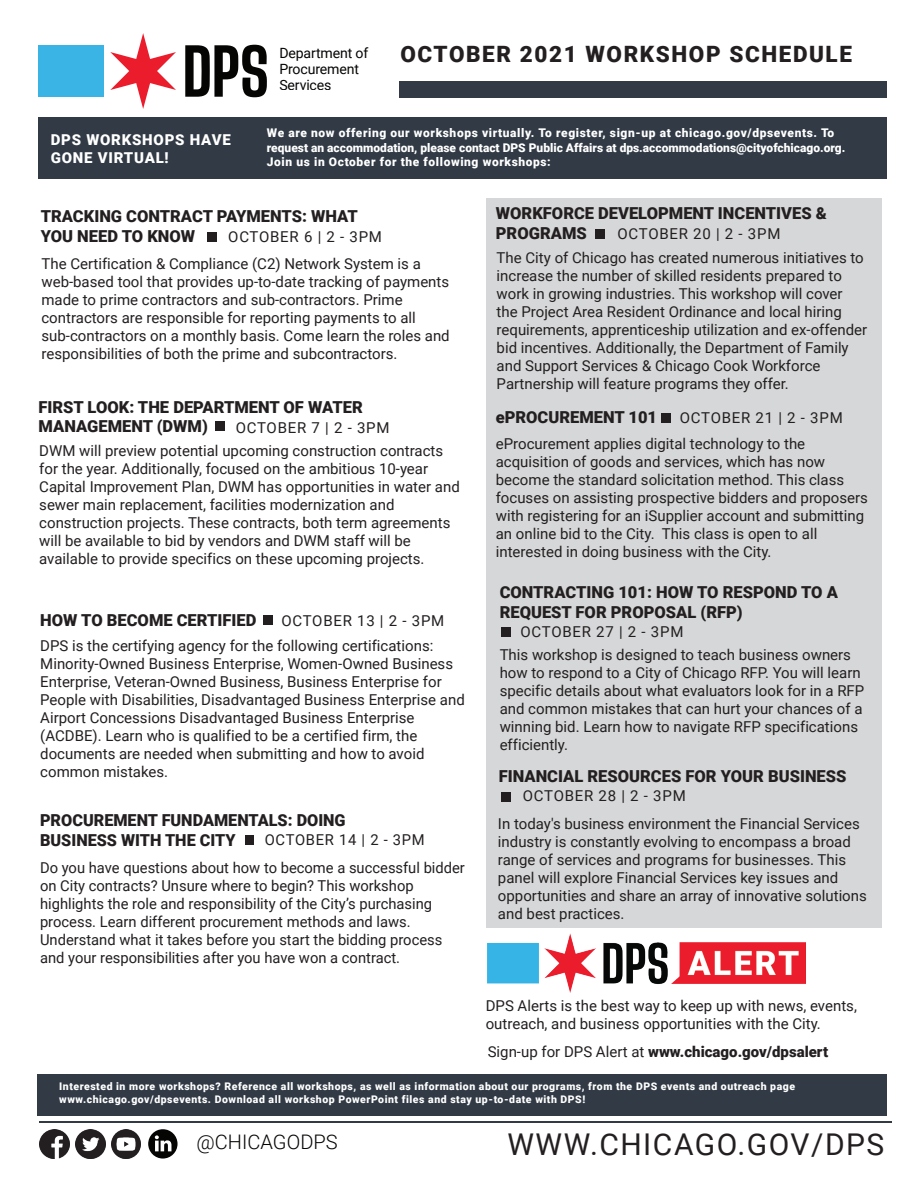
<style>
.page{position:relative;width:918px;height:1188px;background:#fff}
.page>*{position:absolute;margin:0;border:0;box-sizing:border-box;transform-origin:0 0}
.t1{font:800 64.2px "Big Shoulders Display";color:#050504}
.t2{font:30px "Roboto";letter-spacing:.05em;color:#231f20}
.t3{font:900 22.5px "Roboto";letter-spacing:.07em;color:#231f20}
.t4{font:300 20.1px "Roboto";color:#050504}
.t5{font:900 16.5px/19.8px "Roboto";color:#231f20}
.t6{font:15px/18px "Roboto";color:#231f20}
.t7{font:15px "Roboto";letter-spacing:.05em;color:#231f20}
.t8{font:900 15px "Roboto";color:#231f20}
.t9{font:900 15px/18px "Roboto";letter-spacing:.05em;color:#fff}
.t10{font:14.1px/15.6px "Roboto";letter-spacing:-.01em;color:#050504}
.t11{font:900 12px/14.4px "Roboto";letter-spacing:.045em;color:#fff}
.t12{font:900 10.5px/12.6px "Roboto";letter-spacing:.05em;color:#fff}
.s1{font-weight:400}
</style>
<div class="page">
<div style="left:486px;top:198px;width:396px;height:730px;background:#d6d7d8"></div>
<div style="left:399px;top:82px;width:487px;height:16px;background:#313a45"></div>
<svg style="left:110px;top:33px;width:66px;height:76px"></svg>
<div style="left:38px;top:45px;width:65px;height:52px;background:#3ab4e4"></div>
<div style="left:38px;top:117px;width:848px;height:62px;background:#313a45"></div>
<hr style="left:39px;top:1121px;width:853px;height:1px;background:#313a45">
<div style="left:37px;top:1074px;width:849px;height:42px;background:#313a45"></div>
<img style="left:40px;top:1129px;width:29px;height:30px">
<img style="left:75px;top:1129px;width:30px;height:30px">
<img style="left:111px;top:1129px;width:30px;height:30px">
<svg style="left:148px;top:1129px;width:30px;height:30px"></svg>
<div style="left:662px;top:414px;width:9px;height:9px;background:#231f20"></div>
<div style="left:501px;top:628px;width:9px;height:9px;background:#231f20"></div>
<div style="left:596px;top:229px;width:9px;height:9px;background:#231f20"></div>
<div style="left:501px;top:792px;width:9px;height:9px;background:#231f20"></div>
<div style="left:208px;top:233px;width:9px;height:9px;background:#231f20"></div>
<div style="left:215px;top:422px;width:9px;height:9px;background:#231f20"></div>
<div style="left:264px;top:616px;width:9px;height:9px;background:#231f20"></div>
<div style="left:245px;top:836px;width:9px;height:9px;background:#231f20"></div>
<img style="left:488px;top:934px;width:318px;height:59px">
<h1 class="t1" style="left:183px;top:27px;width:89px">DPS</h1>
<p class="t10" style="left:279px;top:45px;width:91px">Department of<br>Procurement<br>Services</p>
<h3 class="t3" style="left:401px;top:38px;width:453px">OCTOBER 2021 WORKSHOP SCHEDULE</h3>
<p class="t9" style="left:51px;top:131px;width:181px">DPS WORKSHOPS HAVE<br>GONE VIRTUAL!</p>
<p class="t11" style="left:267px;top:125px;width:580px">We are now offering our workshops virtually. To register, sign-up at chicago.gov/dpsevents. To request an accommodation, please contact DPS Public Affairs at dps.accommodations@cityofchicago.org.<br>Join us in October for the following workshops:</p>
<p class="t5" style="left:41px;top:206px;width:319px">TRACKING CONTRACT PAYMENTS: WHAT<br>YOU NEED TO KNOW</p>
<p class="t6" style="left:41px;top:254px;width:410px">The Certification &amp; Compliance (C2) Network System is a web-based tool that provides up-to-date tracking of payments made to prime contractors and sub-contractors. Prime contractors are responsible for reporting payments to all sub-contractors on a monthly basis. Come learn the roles and responsibilities of both the prime and subcontractors.</p>
<p class="t7" style="left:228px;top:226px;width:155px">OCTOBER 6 | 2 - 3PM</p>
<p class="t5" style="left:39px;top:396px;width:326px">FIRST LOOK: THE DEPARTMENT OF WATER<br>MANAGEMENT (DWM)</p>
<p class="t6" style="left:39px;top:441px;width:422px">DWM will preview potential upcoming construction contracts for the year. Additionally, focused on the ambitious 10-year Capital Improvement Plan, DWM has opportunities in water and sewer main replacement, facilities modernization and construction projects. These contracts, both term agreements will be available to bid by vendors and DWM staff will be available to provide specifics on these upcoming projects.</p>
<p class="t7" style="left:236px;top:417px;width:155px">OCTOBER 7 | 2 - 3PM</p>
<p class="t5" style="left:40px;top:609px;width:218px">HOW TO BECOME CERTIFIED</p>
<p class="t6" style="left:40px;top:636px;width:426px">DPS is the certifying agency for the following certifications:<br>Minority-Owned Business Enterprise, Women-Owned Business Enterprise, Veteran-Owned Business, Business Enterprise for People with Disabilities, Disadvantaged Business Enterprise and Airport Concessions Disadvantaged Business Enterprise (ACDBE). Learn who is qualified to be a certified firm, the documents are needed when submitting and how to avoid common mistakes.</p>
<p class="t7" style="left:281px;top:610px;width:164px">OCTOBER 13 | 2 - 3PM</p>
<p class="t5" style="left:40px;top:810px;width:307px">PROCUREMENT FUNDAMENTALS: DOING<br>BUSINESS WITH THE CITY</p>
<p class="t6" style="left:40px;top:858px;width:426px">Do you have questions about how to become a successful bidder on City contracts? Unsure where to begin? This workshop highlights the role and responsibility of the City’s purchasing process. Learn different procurement methods and laws.<br>Understand what it takes before you start the bidding process and your responsibilities after you have won a contract.</p>
<p class="t7" style="left:265px;top:829px;width:162px">OCTOBER 14 | 2 - 3PM</p>
<p class="t5" style="left:496px;top:203px;width:333px">WORKFORCE DEVELOPMENT INCENTIVES &amp;<br>PROGRAMS</p>
<p class="t6" style="left:497px;top:248px;width:372px">The City of Chicago has created numerous initiatives to increase the number of skilled residents prepared to work in growing industries. This workshop will cover the Project Area Resident Ordinance and local hiring requirements, apprenticeship utilization and ex-offender bid incentives. Additionally, the Department of Family and Support Services &amp; Chicago Cook Workforce Partnership will feature programs they offer.</p>
<p class="t7" style="left:618px;top:223px;width:164px">OCTOBER 20 | 2 - 3PM</p>
<p class="t5" style="left:496px;top:407px;width:163px">ePROCUREMENT 101</p>
<p class="t6" style="left:496px;top:434px;width:374px">eProcurement applies digital technology to the acquisition of goods and services, which has now become the standard solicitation method. This class focuses on assisting prospective bidders and proposers with registering for an iSupplier account and submitting an online bid to the City. This class is open to all interested in doing business with the City.</p>
<p class="t7" style="left:680px;top:407px;width:164px">OCTOBER 21 | 2 - 3PM</p>
<p class="t5" style="left:500px;top:582px;width:340px">CONTRACTING 101: HOW TO RESPOND TO A<br>REQUEST FOR PROPOSAL (RFP)</p>
<p class="t6" style="left:500px;top:645px;width:366px">This workshop is designed to teach business owners how to respond to a City of Chicago RFP. You will learn specific details about what evaluators look for in a RFP and common mistakes that can hurt your chances of a winning bid. Learn how to navigate RFP specifications efficiently.</p>
<p class="t7" style="left:521px;top:621px;width:164px">OCTOBER 27 | 2 - 3PM</p>
<p class="t5" style="left:499px;top:766px;width:349px">FINANCIAL RESOURCES FOR YOUR BUSINESS</p>
<p class="t6" style="left:498px;top:814px;width:370px">In today's business environment the Financial Services industry is constantly evolving to encompass a broad range of services and programs for businesses. This panel will explore Financial Services key issues and opportunities and share an array of innovative solutions and best practices.</p>
<p class="t7" style="left:523px;top:785px;width:164px">OCTOBER 28 | 2 - 3PM</p>
<p class="t6" style="left:486px;top:996px;width:373px">DPS Alerts is the best way to keep up with news, events, outreach, and business opportunities with the City.</p>
<p class="t8" style="left:488px;top:1041px;width:342px"><span class="s1">Sign-up for DPS Alert at</span> www.chicago.gov/dpsalert</p>
<p class="t12" style="left:59px;top:1080px;width:737px">Interested in more workshops? Reference all workshops, as well as information about our programs, from the DPS events and outreach page www.chicago.gov/dpsevents. Download all workshop PowerPoint files and stay up-to-date with DPS!</p>
<h3 class="t4" style="left:196px;top:1128px;width:143px">@CHICAGODPS</h3>
<h2 class="t2" style="left:507px;top:1123px;width:378px">WWW.CHICAGO.GOV/DPS</h2>
</div>
